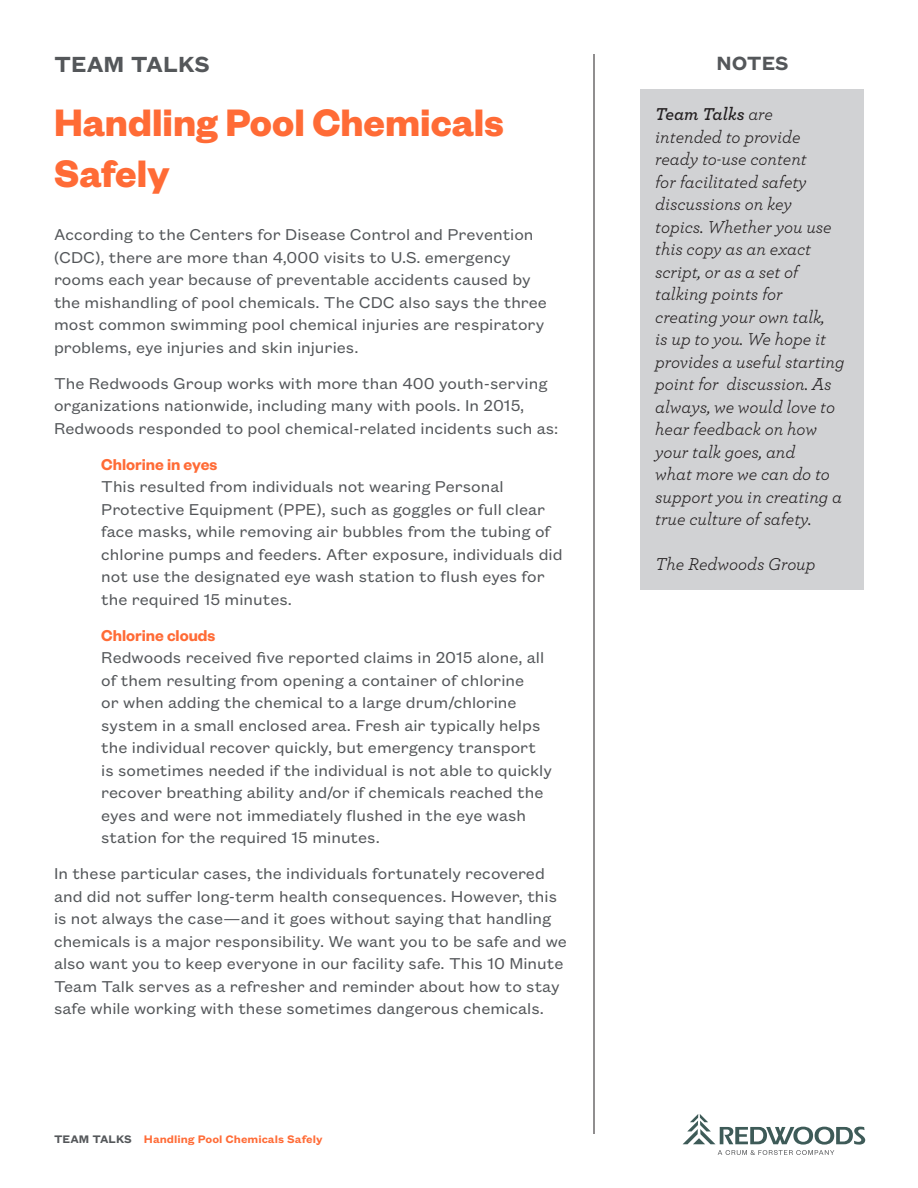
<style>
.page{position:relative;width:918px;height:1188px;background:#fff}
.page>*{position:absolute;margin:0;border:0;box-sizing:border-box;transform-origin:0 0}
.t1{font:700 42px/50.4px "Founders Grotesk";color:#ff6b36}
.t2{font:600 24px "Founders Grotesk Text";color:#54575a}
.t3{font:600 21px "Founders Grotesk Text";letter-spacing:-.005em;color:#54575a}
.t4{font:italic 18px/22.5px "Archer";color:#231f20}
.t5{font:italic 600 18px "Archer";color:#231f20}
.t6{font:17.25px/22.5px "Founders Grotesk Text";color:#54575a}
.t7{font:600 17.25px "Founders Grotesk";color:#ff6b36}
.t8{font:600 12px "Founders Grotesk Text";color:#ff6b36}
.s1{color:#54575a}
.s2{font-weight:400}
</style>
<div class="page">
<svg style="left:683px;top:1114px;width:182px;height:41px"></svg>
<hr style="left:594px;top:54px;width:1px;height:1080px;background:#231f20">
<div style="left:641px;top:89px;width:223px;height:501px;background:#d1d2d4"></div>
<p class="t2" style="left:54px;top:48px;width:157px">TEAM TALKS</p>
<p class="t1" style="left:54px;top:96px;width:451px">Handling Pool Chemicals<br>Safely</p>
<p class="t6" style="left:54px;top:222px;width:495px">According to the Centers for Disease Control and Prevention (CDC), there are more than 4,000 visits to U.S. emergency rooms each year because of preventable accidents caused by the mishandling of pool chemicals. The CDC also says the three most common swimming pool chemical injuries are respiratory problems, eye injuries and skin injuries.</p>
<p class="t6" style="left:54px;top:371px;width:506px">The Redwoods Group works with more than 400 youth-serving organizations nationwide, including many with pools. In 2015,<br>Redwoods responded to pool chemical-related incidents such as:</p>
<p class="t7" style="left:101px;top:453px;width:118px">Chlorine in eyes</p>
<p class="t6" style="left:101px;top:474px;width:463px">This resulted from individuals not wearing Personal Protective Equipment (PPE), such as goggles or full clear face masks, while removing air bubbles from the tubing of chlorine pumps and feeders. After exposure, individuals did not use the designated eye wash station to flush eyes for the required 15 minutes.</p>
<p class="t7" style="left:101px;top:624px;width:116px">Chlorine clouds</p>
<p class="t6" style="left:101px;top:645px;width:452px">Redwoods received five reported claims in 2015 alone, all of them resulting from opening a container of chlorine<br>or when adding the chemical to a large drum/chlorine system in a small enclosed area. Fresh air typically helps the individual recover quickly, but emergency transport is sometimes needed if the individual is not able to quickly recover breathing ability and/or if chemicals reached the eyes and were not immediately flushed in the eye wash station for the required 15 minutes.</p>
<p class="t6" style="left:54px;top:861px;width:515px">In these particular cases, the individuals fortunately recovered and did not suffer long-term health consequences. However, this is not always the case—and it goes without saying that handling chemicals is a major responsibility. We want you to be safe and we also want you to keep everyone in our facility safe. This 10 Minute Team Talk serves as a refresher and reminder about how to stay safe while working with these sometimes dangerous chemicals.</p>
<p class="t8" style="left:54px;top:1131px;width:270px"><span class="s1">TEAM TALKS</span> Handling Pool Chemicals Safely</p>
<p class="t3" style="left:717px;top:49px;width:74px">NOTES</p>
<p class="t5" style="left:655px;top:101px;width:119px">Team Talks <span class="s2">are</span></p>
<p class="t4" style="left:655px;top:124px;width:153px">intended to provide ready to-use content for facilitated safety discussions on key</p>
<p class="t4" style="left:655px;top:214px;width:178px">topics. Whether you use this copy as an exact script, or as a set of talking points for</p>
<p class="t4" style="left:655px;top:304px;width:191px">creating your own talk,<br>is up to you. We hope it provides a useful starting point for discussion. As always, we would love to hear feedback on how your talk goes, and</p>
<p class="t4" style="left:655px;top:462px;width:176px">what more we can do to</p>
<p class="t4" style="left:655px;top:484px;width:188px">support you in creating a</p>
<p class="t4" style="left:655px;top:507px;width:158px">true culture of safety.</p>
<p class="t4" style="left:655px;top:552px;width:162px">The Redwoods Group</p>
</div>
